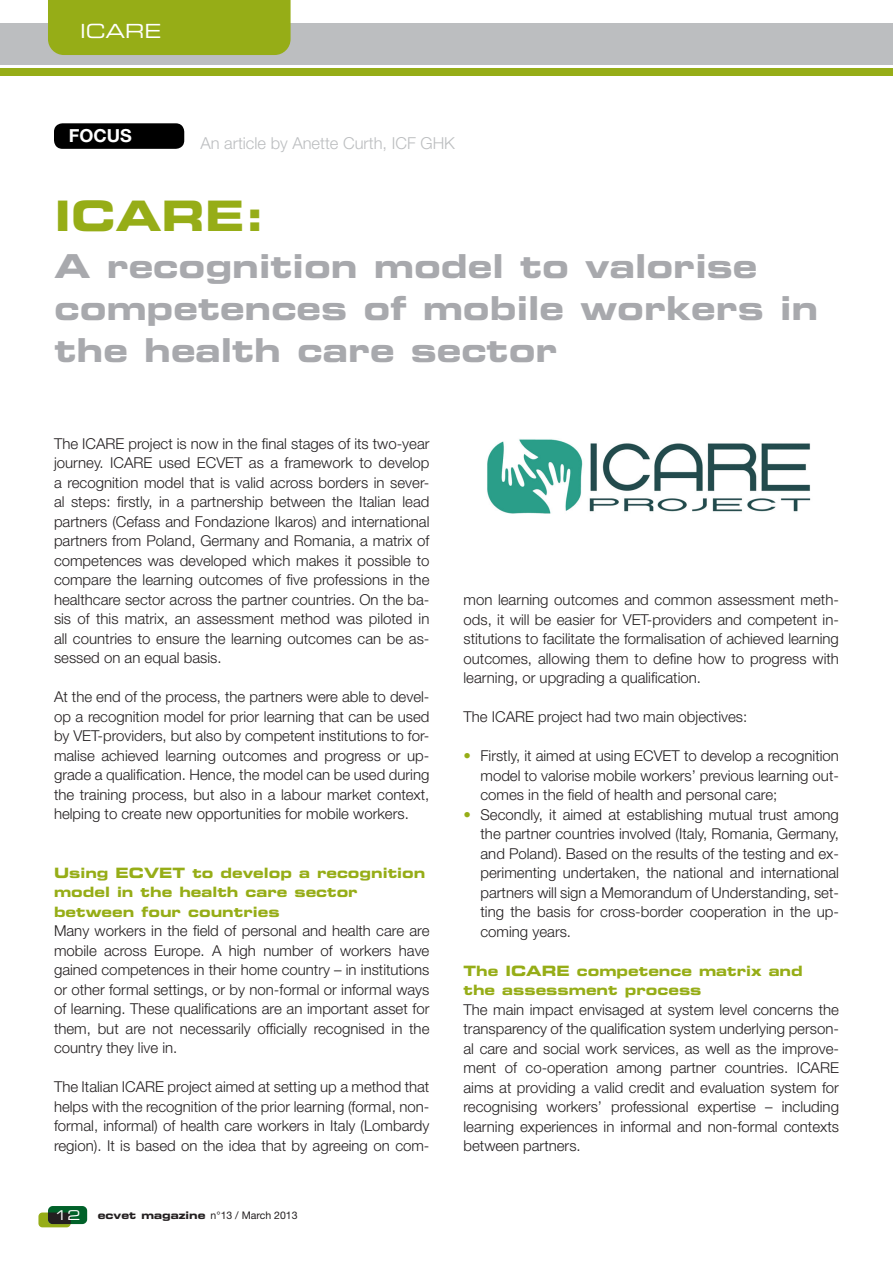
<style>
.page{position:relative;width:893px;height:1263px;background:#fff}
.page>*{position:absolute;margin:0;border:0;box-sizing:border-box;transform-origin:0 0}
.Page_Heading{font:42px "Eurostile LT Std Bold Ex 2";color:#96ad17}
.Page_Subheading{font:33px/42px "Eurostile LT Std Bold Ex 2";color:#a8a9ad}
.t1{font:19.5px "Eurostile LT Std Ex 2";color:#fff}
.t2{font:700 18px "Helvetica Neue LT Std";color:#fff}
.Author_Grey{font:300 16.5px "Helvetica Neue LT Std";color:#bcbec0}
.Body_Text{font:300 15px/19.5px "Helvetica Neue LT Std";color:#231f20;text-align:justify}
.Body_Heading{font:14.25px/19.5px "Eurostile LT Std Bold Ex 2";color:#96ad17}
.Page_Number{font:13.5px "Eurostile LT Std Ex 2";color:#fff}
.t3{font:10.5px "Helvetica Neue LT Std";color:#231f20}
.s1{font-family:"Eurostile LT Std Bold Ex 2"}
.s2{color:#96ad17}
</style>
<div class="page">
<div style="left:0;top:69px;width:893px;height:7px;background:#96ad17"></div>
<div style="left:0;top:23px;width:893px;height:41px;background:#bcbec0"></div>
<div style="left:48px;top:0;width:243px;height:55px;background:#96ad17"></div>
<div style="left:48px;top:1206px;width:39px;height:18px;background:#006129;border-radius:5px"></div>
<svg style="left:38px;top:1212px;width:33px;height:15px"></svg>
<div style="left:54px;top:123px;width:130px;height:26px;background:#000;border-radius:9px"></div>
<img style="left:487px;top:439px;width:324px;height:74px">
<p class="t1" style="left:80px;top:18px;width:83px">ICARE</p>
<p class="t2" style="left:69px;top:124px;width:65px">FOCUS</p>
<p class="Author_Grey" style="left:200px;top:133px;width:256px">An article by Anette Curth, ICF GHK</p>
<p class="Page_Heading" style="left:55px;top:187px;width:212px">ICARE:</p>
<p class="Page_Subheading" style="left:55px;top:244px;width:765px">A recognition model to valorise competences of mobile workers in the health care sector</p>
<p class="Body_Text" style="left:54px;top:433px;width:377px">The ICARE project is now in the final stages of its two-year journey. ICARE used ECVET as a framework to develop a recognition model that is valid across borders in sever&shy;al steps: firstly, in a partnership between the Italian lead partners (Cefass and Fondazione Ikaros) and international partners from Poland, Germany and Romania, a matrix of competences was developed which makes it possible to compare the learning outcomes of five professions in the healthcare sector across the partner countries. On the ba&shy;sis of this matrix, an assessment method was piloted in all countries to ensure the learning outcomes can be as&shy;sessed on an equal basis.</p>
<p class="Body_Text" style="left:54px;top:687px;width:377px">At the end of the process, the partners were able to devel&shy;op a recognition model for prior learning that can be used by VET-providers, but also by competent institutions to for&shy;malise achieved learning outcomes and progress or up&shy;grade a qualification. Hence, the model can be used during the training process, but also in a labour market context, helping to create new opportunities for mobile workers.</p>
<p class="Body_Heading" style="left:54px;top:863px;width:373px">Using ECVET to develop a recognition model in the health care sector between four countries</p>
<p class="Body_Text" style="left:54px;top:921px;width:377px">Many workers in the field of personal and health care are mobile across Europe. A high number of workers have gained competences in their home country – in institutions or other formal settings, or by non-formal or informal ways of learning. These qualifications are an important asset for them, but are not necessarily officially recognised in the country they live in.</p>
<p class="Body_Text" style="left:54px;top:1077px;width:377px">The Italian ICARE project aimed at setting up a method that helps with the recognition of the prior learning (formal, non&shy;formal, informal) of health care workers in Italy (Lombardy region). It is based on the idea that by agreeing on com-</p>
<p class="Page_Number" style="left:55px;top:1205px;width:28px">12</p>
<p class="t3" style="left:98px;top:1209px;width:201px"><span class="s1">ecvet magazine</span> n°13 / March 2013</p>
<p class="Body_Text" style="left:463px;top:590px;width:377px">mon learning outcomes and common assessment meth&shy;ods, it will be easier for VET-providers and competent in&shy;stitutions to facilitate the formalisation of achieved learning outcomes, allowing them to define how to progress with learning, or upgrading a qualification.</p>
<p class="Body_Text" style="left:463px;top:707px;width:285px">The ICARE project had two main objectives:</p>
<p class="Body_Text" style="left:480px;top:746px;width:360px;text-indent:-17px"><span class="s2">•</span> Firstly, it aimed at using ECVET to develop a recognition model to valorise mobile workers’ previous learning out&shy;comes in the field of health and personal care;</p>
<p class="Body_Text" style="left:480px;top:804px;width:360px;text-indent:-17px"><span class="s2">•</span> Secondly, it aimed at establishing mutual trust among the partner countries involved (Italy, Romania, Germany, and Poland). Based on the results of the testing and ex&shy;perimenting undertaken, the national and international partners will sign a Memorandum of Understanding, set&shy;ting the basis for cross-border cooperation in the up&shy;coming years.</p>
<p class="Body_Heading" style="left:463px;top:960px;width:341px">The ICARE competence matrix and the assessment process</p>
<p class="Body_Text" style="left:463px;top:999px;width:377px">The main impact envisaged at system level concerns the transparency of the qualification system underlying person&shy;al care and social work services, as well as the improve&shy;ment of co-operation among partner countries. ICARE aims at providing a valid credit and evaluation system for recognising workers’ professional expertise – including learning experiences in informal and non-formal contexts between partners.</p>
</div>
